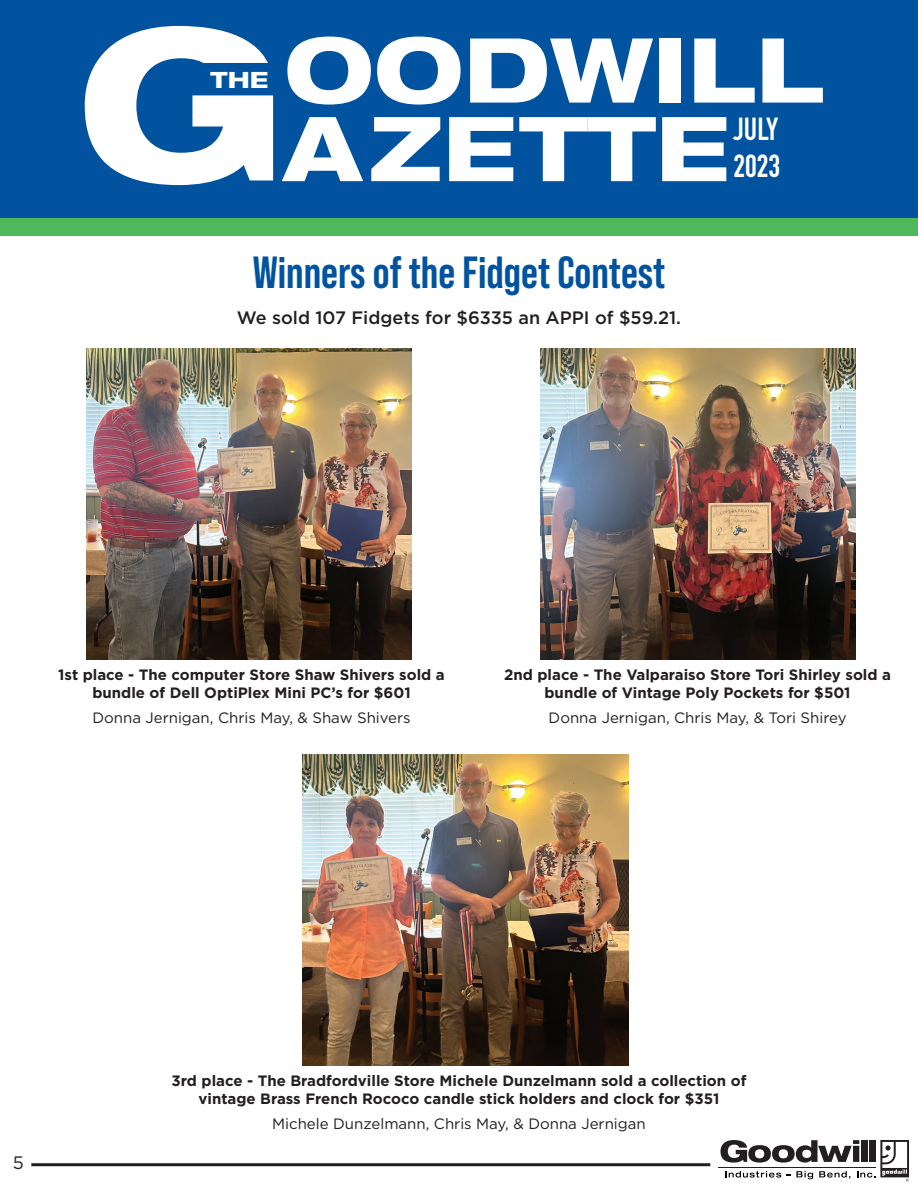
<style>
.page{position:relative;width:918px;height:1188px;background:#fff}
.page>*{position:absolute;margin:0;border:0;box-sizing:border-box;transform-origin:0 0}
.t1{font:800 expanded 89.7px/78.6px "Helvetica Neue LT Pro";color:#fff}
.t2{font:700 45px "Bebas Neue Pro";color:#0153a0}
.t3{font:700 31.5px/36.6px "DIN Condensed";color:#fff}
.t4{font:800 expanded 22.5px "Helvetica Neue LT Pro";color:#fff}
.t5{font:500 18px "Gotham";color:#231f20}
.t6{font:18px "Gotham";color:#231f20}
.t7{font:700 15px/18px "Gotham";color:#231f20;text-align:center}
.t8{font:15px "Gotham";color:#231f20}
</style>
<div class="page">
<hr style="left:718px;top:1167px;width:158px;height:1px;background:#231f20">
<svg style="left:720px;top:1140px;width:189px;height:42px"></svg>
<hr style="left:31px;top:1163px;width:679px;height:3px;background:#231f20">
<div style="left:0;top:185px;width:918px;height:51px;background:#4db95a"></div>
<div style="left:0;top:0;width:918px;height:218px;background:#0153a0"></div>
<svg style="left:85px;top:26px;width:188px;height:159px"></svg>
<div style="left:201px;top:64px;width:80px;height:27px;background:#0153a0"></div>
<img style="left:303px;top:755px;width:326px;height:311px">
<img style="left:540px;top:349px;width:316px;height:311px">
<img style="left:87px;top:349px;width:324px;height:311px">
<h3 class="t4" style="left:211px;top:66px;width:59px">THE</h3>
<h1 class="t1" style="left:284px;top:29px;width:541px">OODWILL<br>AZETTE</h1>
<h3 class="t3" style="left:734px;top:111px;width:48px">JULY<br>2023</h3>
<h2 class="t2" style="left:253px;top:246px;width:414px">Winners of the Fidget Contest</h2>
<p class="t5" style="left:237px;top:305px;width:446px">We sold 107 Fidgets for $6335 an APPI of $59.21.</p>
<p class="t7" style="left:58px;top:666px;width:388px">1st place - The computer Store Shaw Shivers sold a bundle of Dell OptiPlex Mini PC’s for $601</p>
<p class="t8" style="left:92px;top:708px;width:320px">Donna Jernigan, Chris May, &amp; Shaw Shivers</p>
<p class="t7" style="left:504px;top:666px;width:388px">2nd place - The Valparaiso Store Tori Shirley sold a bundle of Vintage Poly Pockets for $501</p>
<p class="t8" style="left:549px;top:708px;width:299px">Donna Jernigan, Chris May, &amp; Tori Shirey</p>
<p class="t6" style="left:13px;top:1151px;width:13px">5</p>
<p class="t7" style="left:172px;top:1072px;width:576px">3rd place - The Bradfordville Store Michele Dunzelmann sold a collection of vintage Brass French Rococo candle stick holders and clock for $351</p>
<p class="t8" style="left:272px;top:1114px;width:375px">Michele Dunzelmann, Chris May, &amp; Donna Jernigan</p>
</div>
